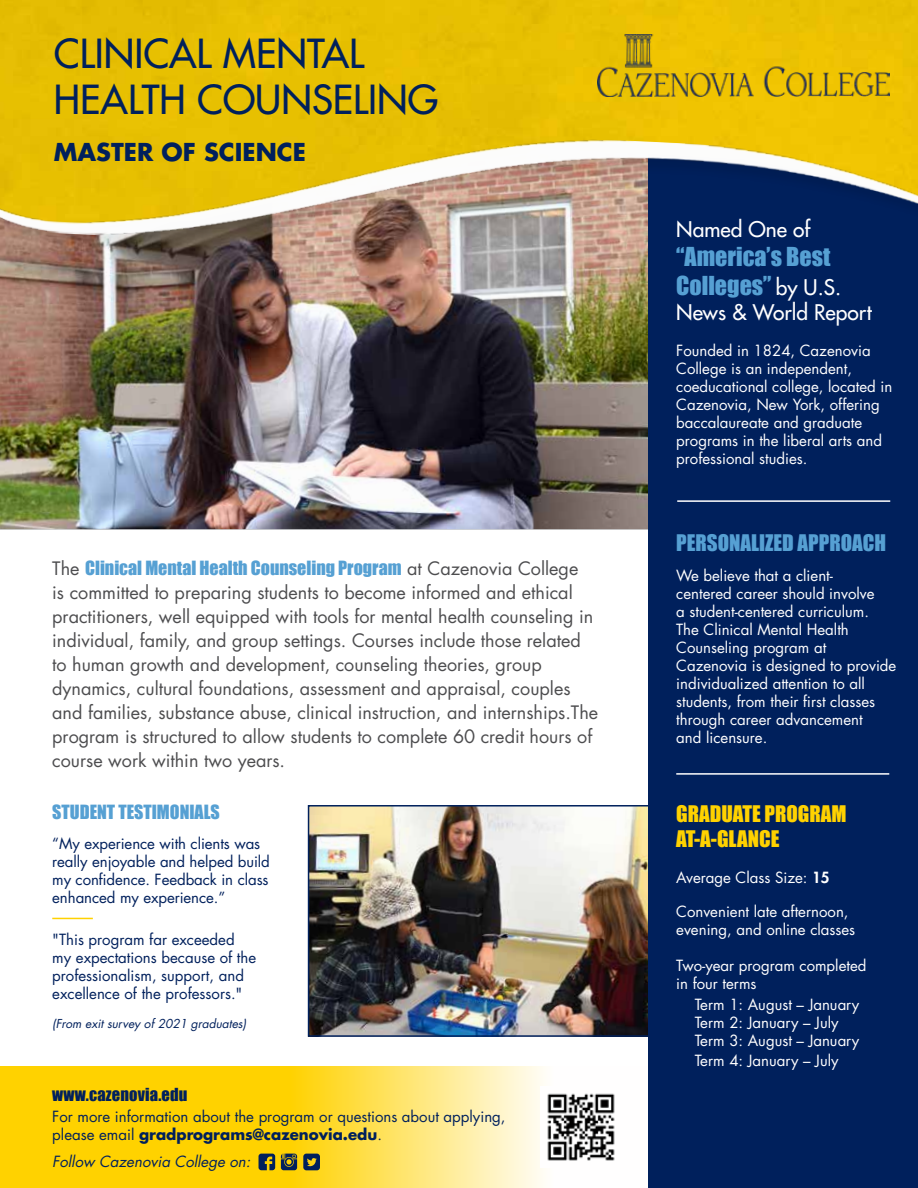
<style>
.page{position:relative;width:918px;height:1188px;background:#fff}
.page>*{position:absolute;margin:0;border:0;box-sizing:border-box;transform-origin:0 0}
.t1{font:500 39px/46.8px "Futura Std";color:#00205c}
.t2{font:24px/28.8px "Impact";color:#56a0d3}
.t3{font:700 24px "Futura Std";color:#00205c}
.t4{font:500 21px "Futura Std";color:#fff}
.t5{font:21px/25.2px "Impact";color:#ffd200}
.t6{font:21px "Impact";color:#56a0d3}
.t7{font:18px/24px "Futura Std";color:#4d4d4f}
.t8{font:18px "Impact";color:#56a0d3}
.t9{font:16.5px "Impact";letter-spacing:.01em;color:#00205c}
.t10{font:15px/18px "Futura Std";color:#fff}
.t11{font:15px/18px "Futura Std";color:#00205c}
.t12{font:italic 15px "Futura Std";color:#00205c}
.t13{font:italic 12px "Futura Std";color:#00205c}
.s1{font-family:"Futura Std";color:#4d4d4f}
.s2{font-weight:700}
.s3{font-family:"Futura Std";font-weight:500;font-size:21px;color:#fff}
.s4{font-weight:800}
</style>
<div class="page">
<img style="left:311px;top:808px;width:337px;height:226px">
<div style="left:308px;top:805px;width:345px;height:232px;border:2px solid #00205c"></div>
<img style="left:0;top:275px;width:648px;height:254px">
<div style="left:648px;top:138px;width:270px;height:1050px;background:#00205c"></div>
<img style="left:0;top:0;width:918px;height:110px">
<img style="left:597px;top:34px;width:292px;height:63px">
<hr style="left:677px;top:500px;width:213px;height:2px;background:#fff">
<hr style="left:676px;top:773px;width:213px;height:2px;background:#fff">
<svg style="left:0;top:1066px;width:544px;height:122px;background:#fedb37"></svg>
<svg style="left:259px;top:1154px;width:16px;height:16px"></svg>
<svg style="left:281px;top:1154px;width:16px;height:16px"></svg>
<svg style="left:303px;top:1154px;width:17px;height:16px"></svg>
<img style="left:0;top:110px;width:918px;height:165px">
<hr style="left:52px;top:918px;width:41px;height:1px;background:#ffd200">
<img style="left:540px;top:1086px;width:75px;height:81px">
<h1 class="t1" style="left:54px;top:30px;width:386px">CLINICAL MENTAL<br>HEALTH COUNSELING</h1>
<h2 class="t3" style="left:54px;top:136px;width:253px">MASTER OF SCIENCE</h2>
<p class="t8" style="left:52px;top:554px;width:528px"><span class="s1">The</span> Clinical Mental Health Counseling Program <span class="s1">at Cazenovia College</span></p>
<p class="t7" style="left:52px;top:581px;width:547px">is committed to preparing students to become informed and ethical practitioners, well equipped with tools for mental health counseling in individual, family, and group settings. Courses include those related to human growth and development, counseling theories, group dynamics, cultural foundations, assessment and appraisal, couples and families, substance abuse, clinical instruction, and internships.The program is structured to allow students to complete 60 credit hours of course work within two years.</p>
<p class="t8" style="left:52px;top:798px;width:169px">STUDENT TESTIMONIALS</p>
<p class="t11" style="left:52px;top:835px;width:219px">“My experience with clients was really enjoyable and helped build my confidence. Feedback in class enhanced my experience.”</p>
<p class="t11" style="left:52px;top:931px;width:205px">"This program far exceeded my expectations because of the professionalism, support, and excellence of the professors."</p>
<p class="t13" style="left:52px;top:1016px;width:198px">(From exit survey of 2021 graduates)</p>
<p class="t9" style="left:52px;top:1082px;width:137px">www.cazenovia.edu</p>
<p class="t11" style="left:52px;top:1108px;width:455px">For more information about the program or questions about applying, please email <span class="s2">gradprograms@cazenovia.edu</span>.</p>
<p class="t12" style="left:52px;top:1152px;width:203px">Follow Cazenovia College on:</p>
<h3 class="t4" style="left:676px;top:216px;width:136px">Named One of</h3>
<h2 class="t2" style="left:676px;top:242px;width:166px">“America’s Best<br>Colleges” <span class="s3">by U.S.</span></h2>
<h3 class="t4" style="left:676px;top:299px;width:197px">News &amp; World Report</h3>
<p class="t10" style="left:676px;top:342px;width:218px">Founded in 1824, Cazenovia<br>College is an independent, coeducational college, located in<br>Cazenovia, New York, offering baccalaureate and graduate programs in the liberal arts and professional studies.</p>
<h3 class="t6" style="left:676px;top:526px;width:211px">PERSONALIZED APPROACH</h3>
<p class="t10" style="left:676px;top:566px;width:222px">We believe that a client-<br>centered career should involve<br>a student-centered curriculum.<br>The Clinical Mental Health<br>Counseling program at<br>Cazenovia is designed to provide individualized attention to all students, from their first classes through career advancement<br>and licensure.</p>
<h3 class="t5" style="left:676px;top:800px;width:172px">GRADUATE PROGRAM<br>AT-A-GLANCE</h3>
<p class="t10" style="left:676px;top:869px;width:155px">Average Class Size: <span class="s4">15</span></p>
<p class="t10" style="left:676px;top:903px;width:181px">Convenient late afternoon, evening, and online classes</p>
<p class="t10" style="left:676px;top:957px;width:192px">Two-year program completed in four terms</p>
<p class="t10" style="left:695px;top:996px;width:166px">Term 1: August – January<br>Term 2: January – July<br>Term 3: August – January</p>
<p class="t10" style="left:695px;top:1052px;width:145px">Term 4: January – July</p>
</div>
